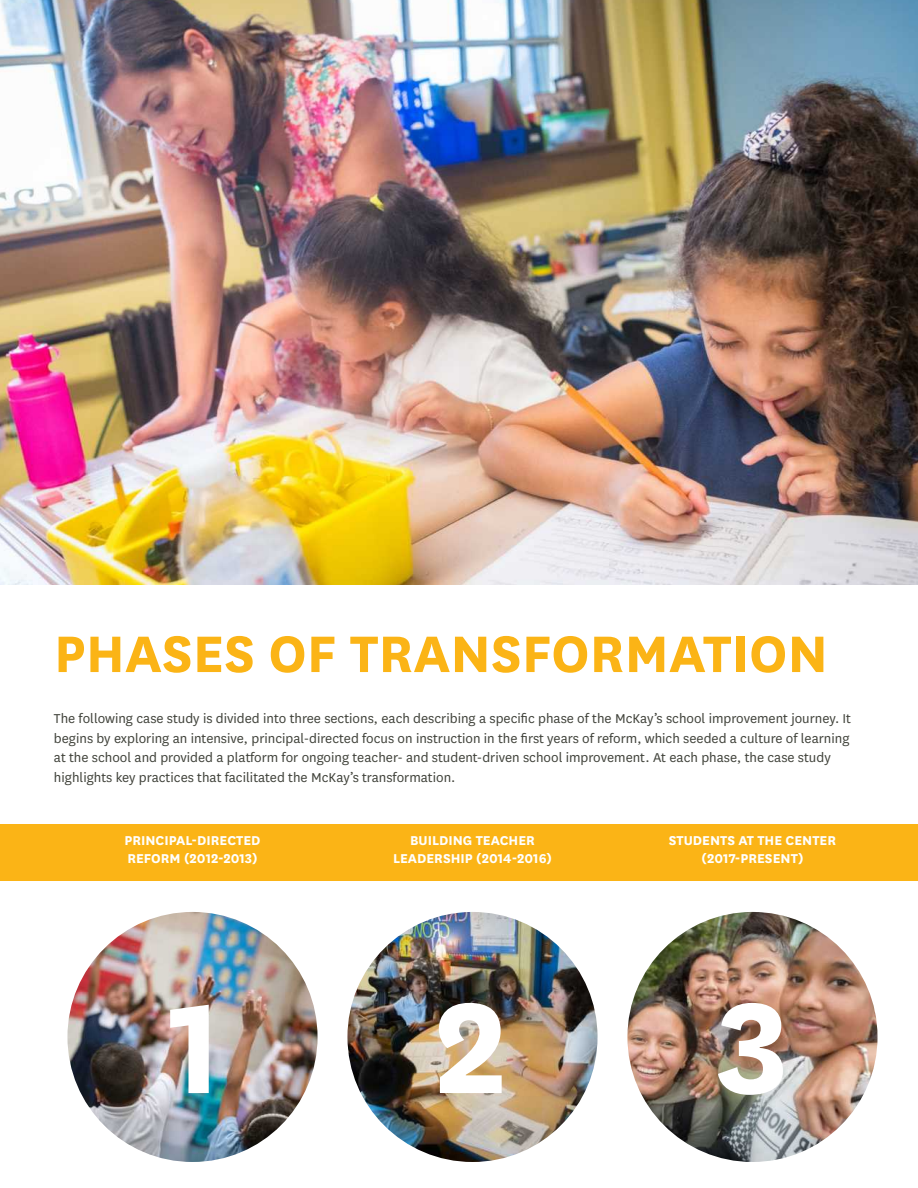
<style>
.page{position:relative;width:918px;height:1188px;background:#fff}
.page>*{position:absolute;margin:0;border:0;box-sizing:border-box;transform-origin:0 0}
.t1{font:700 150px "National";color:#fff}
.t2{font:700 60px "National";color:#fbb416}
.t3{font:15px/19.5px "National";color:#40423a}
.t4{font:700 15px/18px "National";color:#fff;text-align:center}
</style>
<div class="page">
<div style="left:0;top:824px;width:918px;height:57px;background:#fbb416"></div>
<img style="left:0;top:0;width:918px;height:585px">
<img style="left:67px;top:912px;width:251px;height:250px;border-radius:125px">
<img style="left:347px;top:912px;width:250px;height:250px;border-radius:125px">
<img style="left:627px;top:912px;width:250px;height:250px;border-radius:125px">
<h2 class="t2" style="left:54px;top:611px;width:775px">PHASES OF TRANSFORMATION</h2>
<p class="t3" style="left:54px;top:708px;width:799px">The following case study is divided into three sections, each describing a specific phase of the McKay’s school improvement journey. It begins by exploring an intensive, principal-directed focus on instruction in the first years of reform, which seeded a culture of learning at the school and provided a platform for ongoing teacher- and student-driven school improvement. At each phase, the case study highlights key practices that facilitated the McKay’s transformation.</p>
<p class="t4" style="left:124px;top:831px;width:138px;text-align:left">PRINCIPAL-DIRECTED<br>REFORM (2012-2013)</p>
<p class="t4" style="left:669px;top:831px;width:169px">STUDENTS AT THE CENTER (2017-PRESENT)</p>
<p class="t4" style="left:393px;top:831px;width:160px">BUILDING TEACHER<br>LEADERSHIP (2014-2016)</p>
<h1 class="t1" style="left:168px;top:941px;width:56px">1</h1>
<h1 class="t1" style="left:434px;top:941px;width:75px">2</h1>
<h1 class="t1" style="left:716px;top:941px;width:74px">3</h1>
</div>
